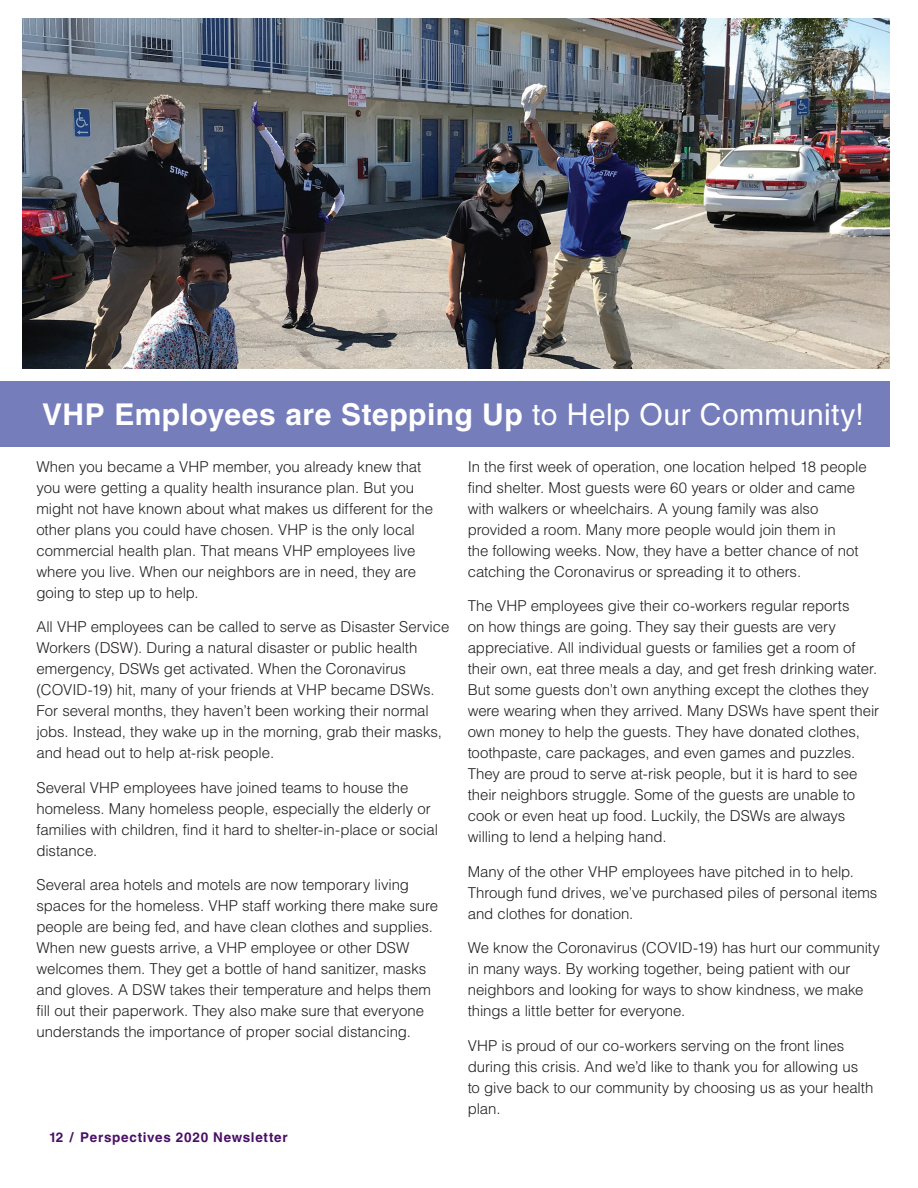
<style>
.page{position:relative;width:918px;height:1188px;background:#fff}
.page>*{position:absolute;margin:0;border:0;box-sizing:border-box;transform-origin:0 0}
.t1{font:700 30px "Helvetica LT Std";letter-spacing:.015em;color:#fff}
.t2{font:300 15px/21px "Helvetica LT Std";letter-spacing:-.005em;color:#231f20}
.t3{font:700 13.5px "Helvetica LT Std";letter-spacing:.055em;color:#4a0f66}
.s1{font-weight:400}
</style>
<div class="page">
<div style="left:0;top:381px;width:890px;height:65px;background:#757dbb"></div>
<img style="left:23px;top:18px;width:867px;height:351px">
<h1 class="t1" style="left:42px;top:396px;width:823px">VHP Employees are Stepping Up <span class="s1">to Help Our Community!</span></h1>
<p class="t2" style="left:36px;top:456px;width:398px">When you became a VHP member, you already knew that you were getting a quality health insurance plan. But you might not have known about what makes us different for the other plans you could have chosen. VHP is the only local commercial health plan. That means VHP employees live where you live. When our neighbors are in need, they are going to step up to help.</p>
<p class="t2" style="left:36px;top:616px;width:415px">All VHP employees can be called to serve as Disaster Service Workers (DSW). During a natural disaster or public health emergency, DSWs get activated. When the Coronavirus (COVID-19) hit, many of your friends at VHP became DSWs.<br>For several months, they haven’t been working their normal jobs. Instead, they wake up in the morning, grab their masks, and head out to help at-risk people.</p>
<p class="t2" style="left:36px;top:777px;width:403px">Several VHP employees have joined teams to house the homeless. Many homeless people, especially the elderly or families with children, find it hard to shelter-in-place or social distance.</p>
<p class="t2" style="left:36px;top:874px;width:403px">Several area hotels and motels are now temporary living spaces for the homeless. VHP staff working there make sure people are being fed, and have clean clothes and supplies.<br>When new guests arrive, a VHP employee or other DSW welcomes them. They get a bottle of hand sanitizer, masks and gloves. A DSW takes their temperature and helps them fill out their paperwork. They also make sure that everyone understands the importance of proper social distancing.</p>
<p class="t2" style="left:468px;top:456px;width:401px">In the first week of operation, one location helped 18 people find shelter. Most guests were 60 years or older and came with walkers or wheelchairs. A young family was also provided a room. Many more people would join them in<br>the following weeks. Now, they have a better chance of not catching the Coronavirus or spreading it to others.</p>
<p class="t2" style="left:468px;top:595px;width:413px">The VHP employees give their co-workers regular reports<br>on how things are going. They say their guests are very appreciative. All individual guests or families get a room of their own, eat three meals a day, and get fresh drinking water.<br>But some guests don’t own anything except the clothes they were wearing when they arrived. Many DSWs have spent their own money to help the guests. They have donated clothes, toothpaste, care packages, and even games and puzzles.<br>They are proud to serve at-risk people, but it is hard to see their neighbors struggle. Some of the guests are unable to cook or even heat up food. Luckily, the DSWs are always willing to lend a helping hand.</p>
<p class="t2" style="left:468px;top:861px;width:411px">Many of the other VHP employees have pitched in to help.<br>Through fund drives, we’ve purchased piles of personal items and clothes for donation.</p>
<p class="t2" style="left:468px;top:937px;width:414px">We know the Coronavirus (COVID-19) has hurt our community in many ways. By working together, being patient with our neighbors and looking for ways to show kindness, we make things a little better for everyone.</p>
<p class="t2" style="left:468px;top:1035px;width:407px">VHP is proud of our co-workers serving on the front lines during this crisis. And we’d like to thank you for allowing us to give back to our community by choosing us as your health plan.</p>
<p class="t3" style="left:49px;top:1129px;width:240px">12 / Perspectives 2020 Newsletter</p>
</div>
